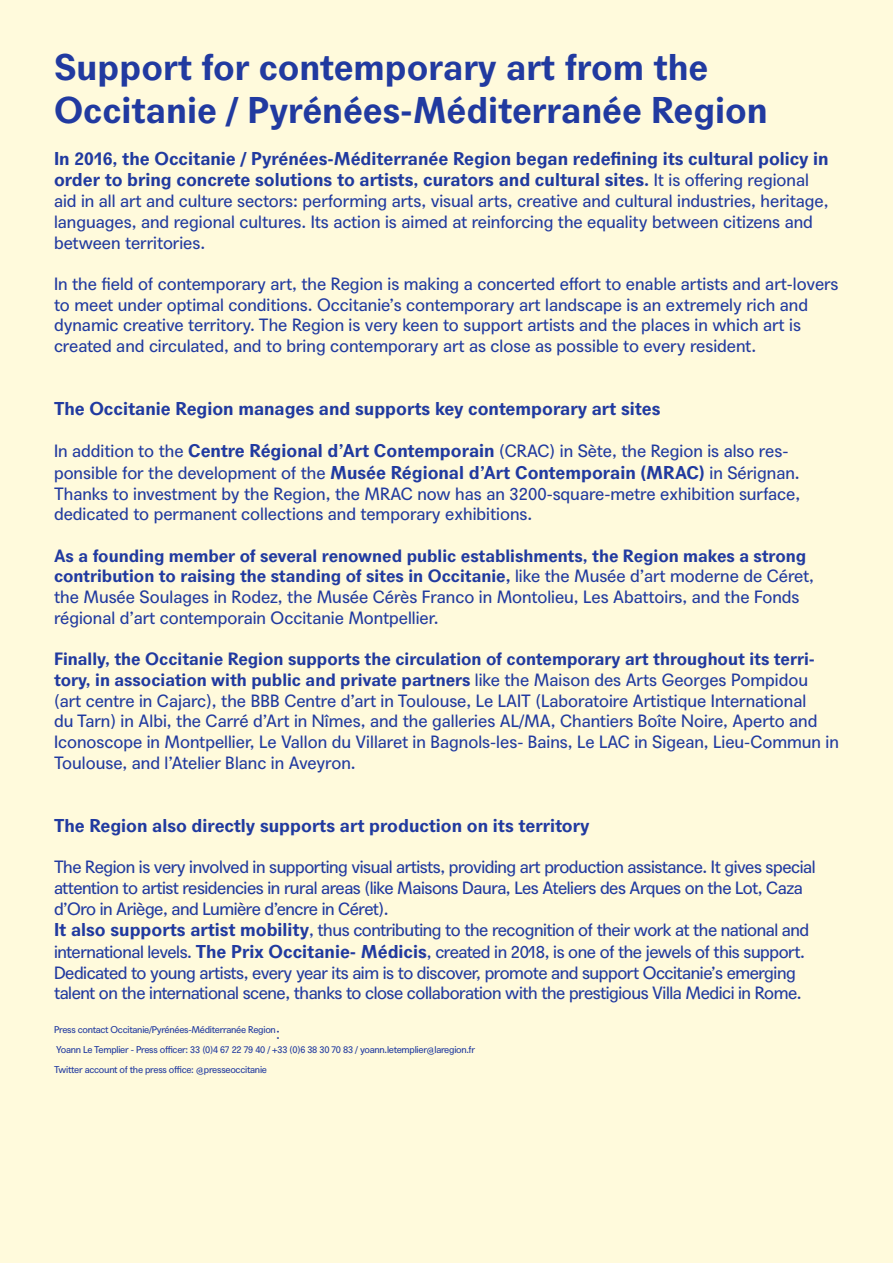
<style>
.page{position:relative;width:893px;height:1263px;background:#fffadc}
.page>*{position:absolute;margin:0;border:0;box-sizing:border-box;transform-origin:0 0}
._1-_Titre{font:700 36px/43.2px "Agipo";color:#213aa0}
._4-_Mono{font:700 18px/21.6px "Agipo";color:#213aa0}
._4-_Mono-2{font:17.25px/20.7px "Agipo";color:#213aa0}
._4-_Mono-3{font:17.25px/21px "Agipo";letter-spacing:-.025em;color:#213aa0}
._4-_Mono-4{font:9.6px "Agipo";letter-spacing:-.025em;color:#213aa0}
.s1{font-weight:400;font-size:17.25px}
.s2{font-weight:700;font-size:18px}
.s3{font-weight:700}
.s4{font-weight:300;font-size:16.5px}
</style>
<div class="page">
<p class="_1-_Titre" style="left:54px;top:43px;width:715px">Support for contemporary art from the<br>Occitanie / Pyrénées-Méditerranée Region</p>
<p class="_4-_Mono" style="left:54px;top:146px;width:776px">In 2016, the Occitanie / Pyrénées-Méditerranée Region began redefining its cultural policy in order to bring concrete solutions to artists, curators and cultural sites. <span class="s1">It is offering regional</span></p>
<p class="_4-_Mono-2" style="left:54px;top:189px;width:776px">aid in all art and culture sectors: performing arts, visual arts, creative and cultural industries, heritage, languages, and regional cultures. Its action is aimed at reinforcing the equality between citizens and between territories.</p>
<p class="_4-_Mono-2" style="left:54px;top:272px;width:786px">In the field of contemporary art, the Region is making a concerted effort to enable artists and art-lovers to meet under optimal conditions. Occitanie’s contemporary art landscape is an extremely rich and dynamic creative territory. The Region is very keen to support artists and the places in which art is created and circulated, and to bring contemporary art as close as possible to every resident.</p>
<p class="_4-_Mono" style="left:54px;top:396px;width:608px">The Occitanie Region manages and supports key contemporary art sites</p>
<p class="_4-_Mono-2" style="left:54px;top:439px;width:748px">In addition to the <span class="s2">Centre Régional d’Art Contemporain</span> (CRAC) in Sète, the Region is also res&shy;ponsible for the development of the <span class="s2">Musée Régional d’Art Contemporain (MRAC)</span> in Sérignan.<br>Thanks to investment by the Region, the MRAC now has an 3200-square-metre exhibition surface, dedicated to permanent collections and temporary exhibitions.</p>
<p class="_4-_Mono-2" style="left:54px;top:544px;width:761px"><span class="s3">As a founding member of several renowned public establishments, the Region makes a strong contribution to raising the standing of sites in Occitanie,</span> like the Musée d’art moderne de Céret, the Musée Soulages in Rodez, the Musée Cérès Franco in Montolieu, Les Abattoirs, and the Fonds régional d’art contemporain Occitanie Montpellier.</p>
<p class="_4-_Mono-2" style="left:54px;top:647px;width:786px"><span class="s3">Finally, the Occitanie Region supports the circulation of contemporary art throughout its terri&shy;tory, in association with public and private partners</span> like the Maison des Arts Georges Pompidou (art centre in Cajarc), the BBB Centre d’art in Toulouse, Le LAIT (Laboratoire Artistique International<br>du Tarn) in Albi, the Carré d’Art in Nîmes, and the galleries AL/MA, Chantiers Boîte Noire, Aperto and Iconoscope in Montpellier, Le Vallon du Villaret in Bagnols-les- Bains, Le LAC in Sigean, Lieu-Commun in Toulouse, and l’Atelier Blanc in Aveyron.</p>
<p class="_4-_Mono" style="left:54px;top:813px;width:537px">The Region also directly supports art production on its territory</p>
<p class="_4-_Mono-3" style="left:54px;top:855px;width:763px">The Region is very involved in supporting visual artists, providing art production assistance. It gives special attention to artist residencies in rural areas (like Maisons Daura, Les Ateliers des Arques on the Lot, Caza</p>
<p class="_4-_Mono-3" style="left:54px;top:896px;width:336px">d’Oro in Ariège, and Lumière d’encre in Céret).</p>
<p class="_4-_Mono-3" style="left:54px;top:918px;width:757px"><span class="s2">It also supports artist mobility</span>, thus contributing to the recognition of their work at the national and international levels. <span class="s2">The Prix Occitanie- Médicis</span>, created in 2018, is one of the jewels of this support.<br>Dedicated to young artists, every year its aim is to discover, promote and support Occitanie’s emerging talent on the international scene, thanks to close collaboration with the prestigious Villa Medici in Rome.</p>
<p class="_4-_Mono-4" style="left:54px;top:1022px;width:228px">Press contact Occitanie/Pyrénées-Méditerranée Region<span class="s4">:</span></p>
<p class="_4-_Mono-4" style="left:56px;top:1042px;width:420px">Yoann Le Templier - Press officer: 33 (0)4 67 22 79 40 / +33 (0)6 38 30 70 83 / yoann.letemplier@laregion.fr</p>
<p class="_4-_Mono-4" style="left:54px;top:1062px;width:214px">Twitter account of the press office: @presseoccitanie</p>
</div>
